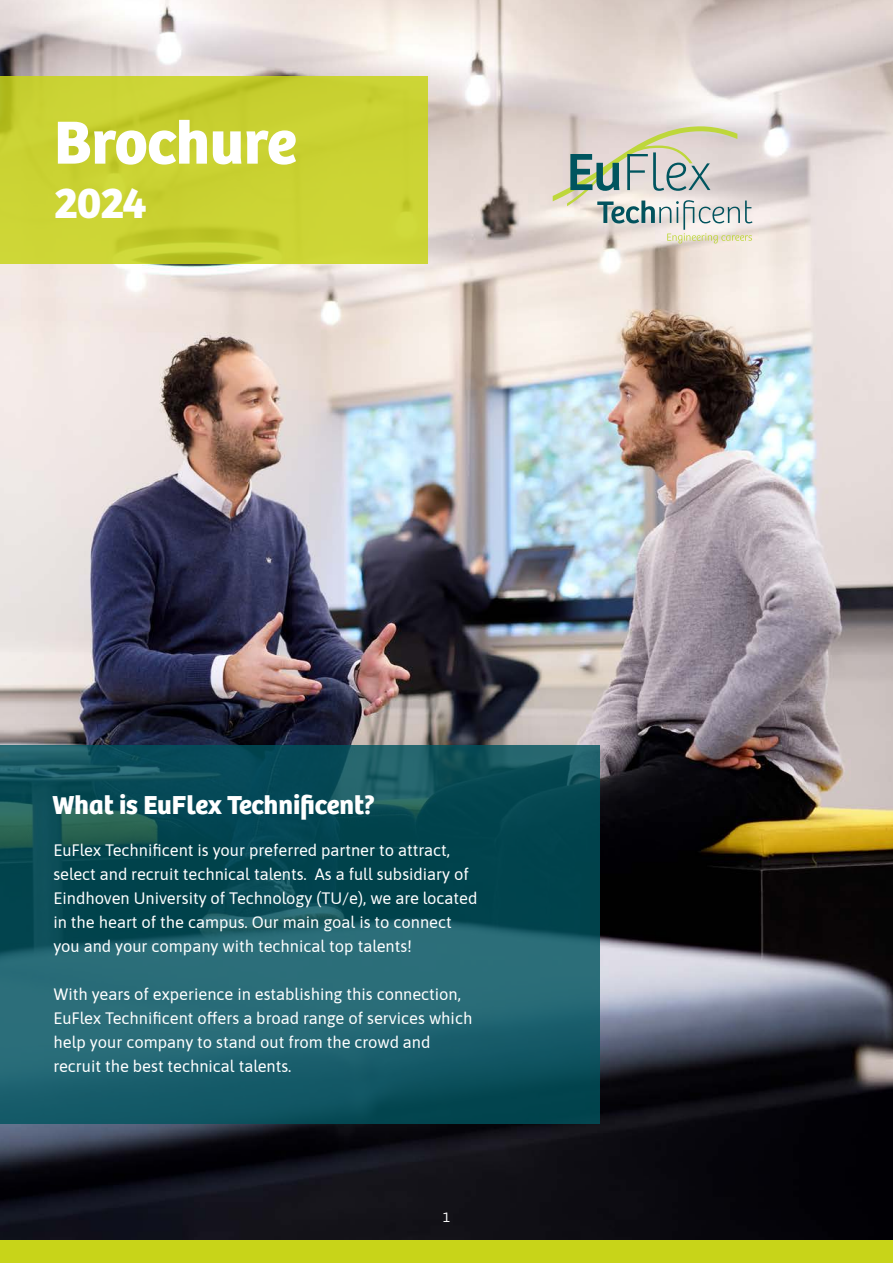
<style>
.page{position:relative;width:893px;height:1263px;background:#fff}
.page>*{position:absolute;margin:0;border:0;box-sizing:border-box;transform-origin:0 0}
.t1{font:700 63px "Bree";letter-spacing:-.005em;color:#fff}
.t2{font:700 45px "Bree";color:#fff}
.t3{font:700 27px "Bree";color:#fff}
.t4{font:16.5px/24px "Asap";color:#fff}
.t5{font:13.5px "Asap";color:#fff}
</style>
<div class="page">
<img style="left:0;top:0;width:893px;height:1240px">
<svg style="left:0;top:77px;width:427px;height:187px;background:#c8d131"></svg>
<svg style="left:553px;top:125px;width:199px;height:118px;background:#cbccc1"></svg>
<svg style="left:1px;top:745px;width:599px;height:378px;background:#145661"></svg>
<div style="left:0;top:1240px;width:893px;height:23px;background:#c8d419"></div>
<p class="t1" style="left:54px;top:105px;width:244px">Brochure</p>
<p class="t2" style="left:54px;top:175px;width:94px">2024</p>
<p class="t3" style="left:53px;top:788px;width:324px">What is EuFlex Technificent?</p>
<p class="t4" style="left:53px;top:837px;width:425px">EuFlex Technificent is your preferred partner to attract, select and recruit technical talents. As a full subsidiary of Eindhoven University of Technology (TU/e), we are located in the heart of the campus. Our main goal is to connect you and your company with technical top talents!</p>
<p class="t4" style="left:53px;top:981px;width:420px">With years of experience in establishing this connection, EuFlex Technificent offers a broad range of services which help your company to stand out from the crowd and recruit the best technical talents.</p>
<p class="t5" style="left:443px;top:1208px;width:9px">1</p>
</div>
